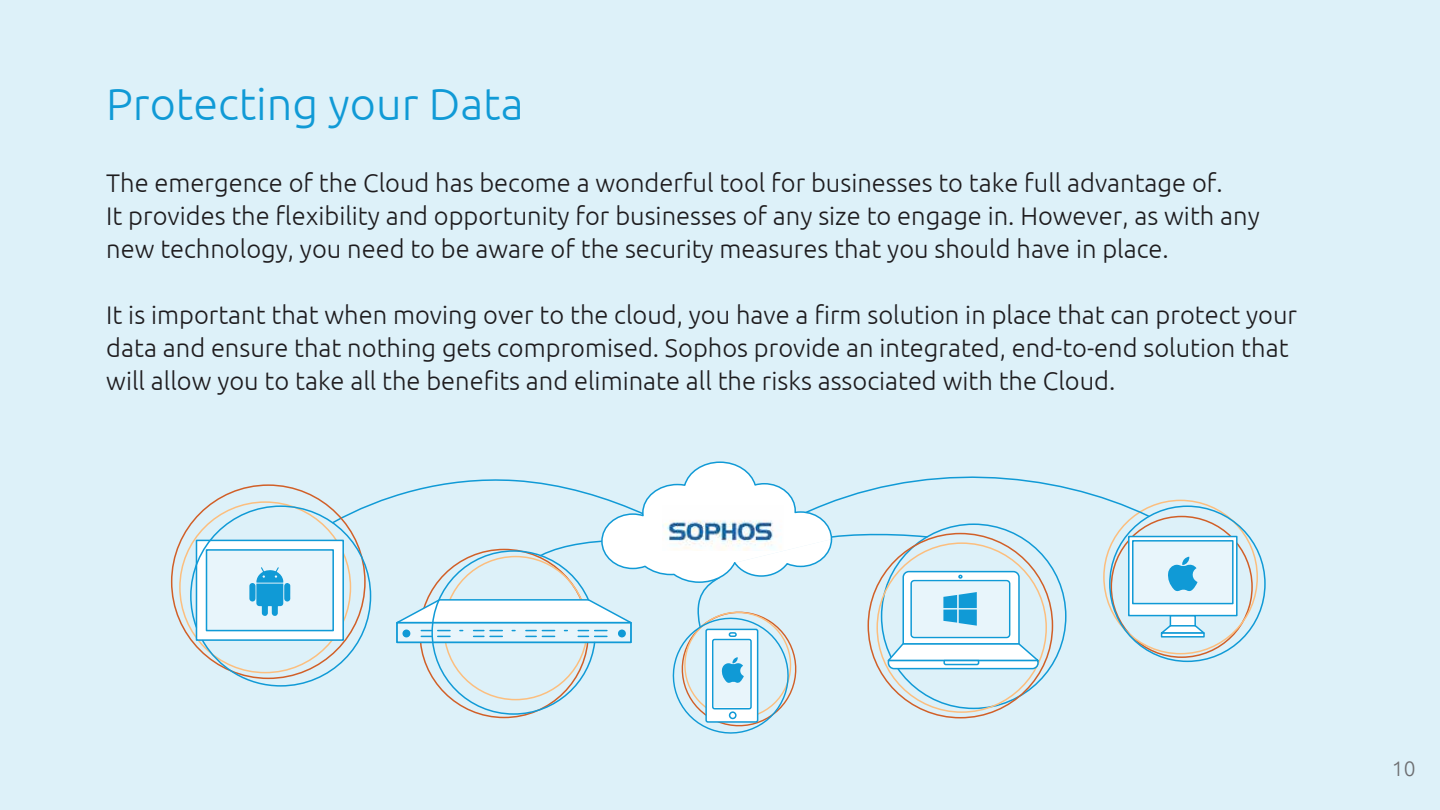
<style>
.page{position:relative;width:1440px;height:810px;background:#ddf1f9}
.page>*{position:absolute;margin:0;border:0;box-sizing:border-box;transform-origin:0 0}
.t1{font:300 45px "Ubuntu";color:#109ad6}
.t2{font:300 25.5px/33px "Ubuntu";color:#231f20}
.t3{font:300 21px "Ubuntu";color:#6d6e71}
</style>
<div class="page">
<svg style="left:189px;top:461px;width:962px;height:273px"></svg>
<svg style="left:1160px;top:625px;width:44px;height:10px"></svg>
<svg style="left:1161px;top:632px;width:44px;height:6px"></svg>
<div style="left:1169px;top:615px;width:27px;height:12px;background:#fff;border:2px solid #109ad6"></div>
<div style="left:1128px;top:536px;width:109px;height:80px;background:#fff;border:2px solid #109ad6"></div>
<div style="left:1133px;top:541px;width:100px;height:63px;background:#e8f5fb"></div>
<div style="left:1132px;top:540px;width:101px;height:64px;border:2px solid #109ad6"></div>
<svg style="left:1168px;top:557px;width:29px;height:35px"></svg>
<img style="left:557px;top:486px;width:240px;height:95px">
<h1 class="t1" style="left:106px;top:77px;width:419px">Protecting your Data</h1>
<p class="t2" style="left:106px;top:166px;width:1155px">The emergence of the Cloud has become a wonderful tool for businesses to take full advantage of.<br>It provides the flexibility and opportunity for businesses of any size to engage in. However, as with any new technology, you need to be aware of the security measures that you should have in place.</p>
<p class="t2" style="left:106px;top:298px;width:1192px">It is important that when moving over to the cloud, you have a firm solution in place that can protect your data and ensure that nothing gets compromised. Sophos provide an integrated, end-to-end solution that will allow you to take all the benefits and eliminate all the risks associated with the Cloud.</p>
<p class="t3" style="left:1392px;top:756px;width:25px">10</p>
</div>
